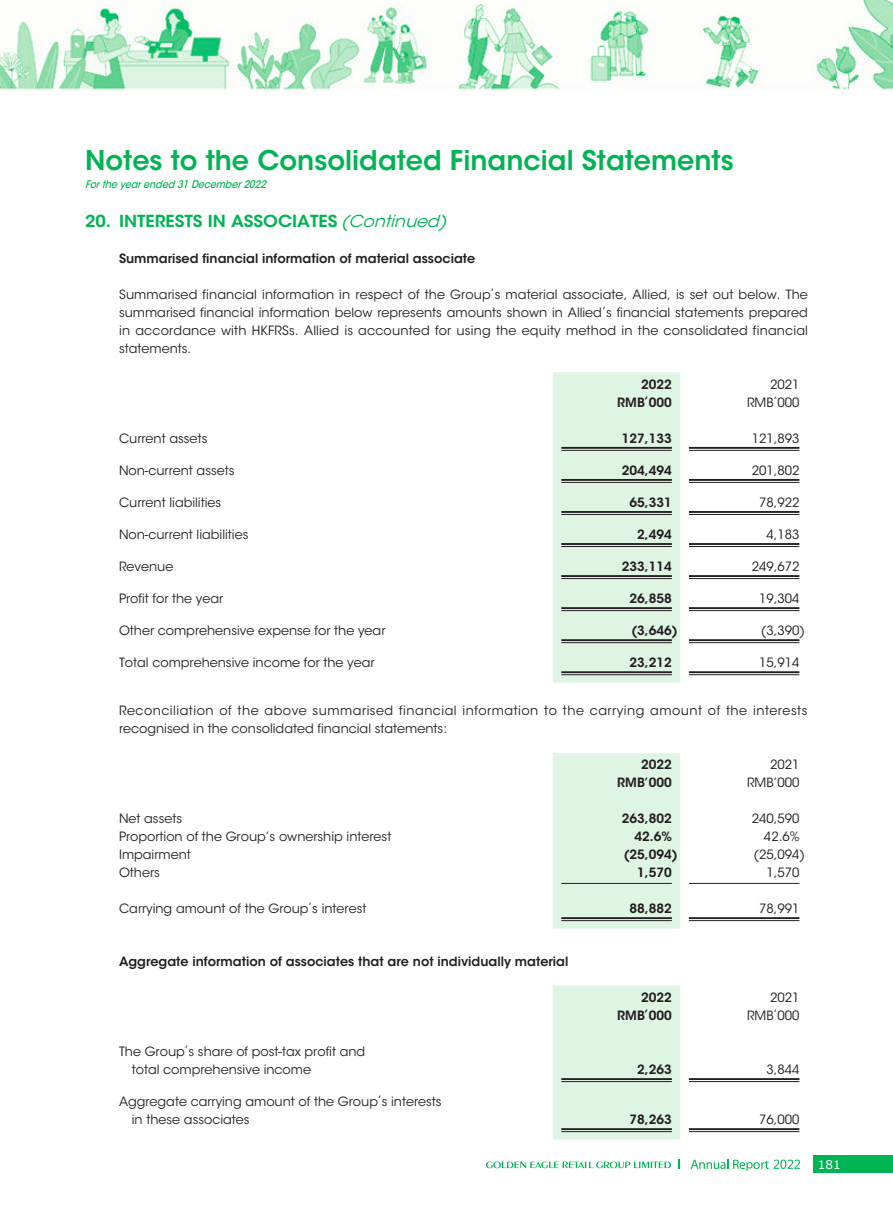
<style>
.page{position:relative;width:893px;height:1212px;background:#fff}
.page>*{position:absolute;margin:0;border:0;box-sizing:border-box;transform-origin:0 0}
.t1{font:600 27px "ITC Avant Garde Std";color:#00b353}
.t2{font:600 16.5px "ITC Avant Garde Std";color:#00b353;scale:1.05 1}
.t3{font:12.75px/18px "ITC Avant Garde Std";color:#231f20}
.t4{font:600 12.75px "ITC Avant Garde Std";color:#231f20}
.t5{font:12.75px/18px "ITC Avant Garde Std";letter-spacing:.04em;color:#231f20}
.t6{font:12px "Verdana";color:#fff}
.t7{font:italic 500 10.5px "ITC Avant Garde Std";color:#00b353;scale:.9 1}
.s1{font-weight:400;font-style:italic}
</style>
<div class="page">
<img style="left:0;top:0;width:893px;height:1171px">
<div style="left:813px;top:1155px;width:80px;height:18px;background:#00b353"></div>
<svg style="left:486px;top:1161px;width:185px;height:7px"></svg>
<svg style="left:691px;top:1159px;width:109px;height:11px"></svg>
<div style="left:553px;top:372px;width:127px;height:311px;background:#dff5e4"></div>
<hr style="left:561px;top:447px;width:111px;height:2px;background:#231f20">
<hr style="left:561px;top:450px;width:111px;height:1px;background:#231f20">
<hr style="left:689px;top:447px;width:110px;height:2px;background:#231f20">
<hr style="left:689px;top:450px;width:110px;height:1px;background:#231f20">
<hr style="left:561px;top:479px;width:111px;height:2px;background:#231f20">
<hr style="left:561px;top:482px;width:111px;height:1px;background:#231f20">
<hr style="left:689px;top:479px;width:110px;height:2px;background:#231f20">
<hr style="left:689px;top:482px;width:110px;height:1px;background:#231f20">
<hr style="left:561px;top:511px;width:111px;height:2px;background:#231f20">
<hr style="left:561px;top:514px;width:111px;height:1px;background:#231f20">
<hr style="left:689px;top:511px;width:110px;height:2px;background:#231f20">
<hr style="left:689px;top:514px;width:110px;height:1px;background:#231f20">
<hr style="left:561px;top:543px;width:111px;height:2px;background:#231f20">
<hr style="left:561px;top:546px;width:111px;height:1px;background:#231f20">
<hr style="left:689px;top:543px;width:110px;height:2px;background:#231f20">
<hr style="left:689px;top:546px;width:110px;height:1px;background:#231f20">
<hr style="left:561px;top:575px;width:111px;height:2px;background:#231f20">
<hr style="left:561px;top:578px;width:111px;height:1px;background:#231f20">
<hr style="left:689px;top:575px;width:110px;height:2px;background:#231f20">
<hr style="left:689px;top:578px;width:110px;height:1px;background:#231f20">
<hr style="left:561px;top:607px;width:111px;height:2px;background:#231f20">
<hr style="left:561px;top:610px;width:111px;height:1px;background:#231f20">
<hr style="left:689px;top:607px;width:110px;height:2px;background:#231f20">
<hr style="left:689px;top:610px;width:110px;height:1px;background:#231f20">
<hr style="left:561px;top:639px;width:111px;height:2px;background:#231f20">
<hr style="left:561px;top:642px;width:111px;height:1px;background:#231f20">
<hr style="left:689px;top:639px;width:110px;height:2px;background:#231f20">
<hr style="left:689px;top:642px;width:110px;height:1px;background:#231f20">
<hr style="left:561px;top:671px;width:111px;height:2px;background:#231f20">
<hr style="left:561px;top:674px;width:111px;height:1px;background:#231f20">
<hr style="left:689px;top:671px;width:110px;height:2px;background:#231f20">
<hr style="left:689px;top:674px;width:110px;height:1px;background:#231f20">
<div style="left:553px;top:753px;width:127px;height:175px;background:#dff5e4"></div>
<hr style="left:561px;top:883px;width:111px;height:1px;background:#231f20">
<hr style="left:689px;top:883px;width:110px;height:1px;background:#231f20">
<hr style="left:561px;top:917px;width:111px;height:2px;background:#231f20">
<hr style="left:561px;top:920px;width:111px;height:1px;background:#231f20">
<hr style="left:689px;top:917px;width:110px;height:2px;background:#231f20">
<hr style="left:689px;top:920px;width:110px;height:1px;background:#231f20">
<div style="left:553px;top:985px;width:127px;height:154px;background:#dff5e4"></div>
<hr style="left:561px;top:1078px;width:111px;height:2px;background:#231f20">
<hr style="left:561px;top:1081px;width:111px;height:1px;background:#231f20">
<hr style="left:689px;top:1078px;width:110px;height:2px;background:#231f20">
<hr style="left:689px;top:1081px;width:110px;height:1px;background:#231f20">
<hr style="left:561px;top:1128px;width:111px;height:2px;background:#231f20">
<hr style="left:561px;top:1131px;width:111px;height:1px;background:#231f20">
<hr style="left:689px;top:1128px;width:110px;height:2px;background:#231f20">
<hr style="left:689px;top:1131px;width:110px;height:1px;background:#231f20">
<h1 class="t1" style="left:85px;top:143px;width:650px">Notes to the Consolidated Financial Statements</h1>
<p class="t7" style="left:85px;top:177px;width:206px">Fortheyearended31December2022</p>
<p class="t2" style="left:85px;top:211px;width:351px">20. INTERESTS IN ASSOCIATES <span class="s1">(Continued)</span></p>
<p class="t4" style="left:119px;top:250px;width:358px">Summarised financial information of material associate</p>
<p class="t3" style="left:119px;top:285px;width:690px;text-align:justify">Summarised financial information in respect of the Group’s material associate, Allied, is set out below. The summarised financial information below represents amounts shown in Allied’s financial statements prepared in accordance with HKFRSs. Allied is accounted for using the equity method in the consolidated financial statements.</p>
<p class="t4" style="left:641px;top:376px;width:32px">2022</p>
<p class="t3" style="left:770px;top:375px;width:31px">2021</p>
<p class="t4" style="left:617px;top:394px;width:56px">RMB’000</p>
<p class="t3" style="left:747px;top:393px;width:54px">RMB’000</p>
<p class="t3" style="left:119px;top:429px;width:90px">Current assets</p>
<p class="t4" style="left:622px;top:430px;width:51px">127,133</p>
<p class="t3" style="left:752px;top:429px;width:49px">121,893</p>
<p class="t3" style="left:119px;top:461px;width:117px">Non-current assets</p>
<p class="t4" style="left:622px;top:462px;width:51px">204,494</p>
<p class="t3" style="left:752px;top:461px;width:49px">201,802</p>
<p class="t3" style="left:119px;top:493px;width:104px">Current liabilities</p>
<p class="t4" style="left:630px;top:494px;width:44px">65,331</p>
<p class="t3" style="left:759px;top:493px;width:42px">78,922</p>
<p class="t3" style="left:119px;top:525px;width:131px">Non-current liabilities</p>
<p class="t4" style="left:637px;top:526px;width:36px">2,494</p>
<p class="t3" style="left:766px;top:525px;width:35px">4,183</p>
<p class="t3" style="left:119px;top:557px;width:56px">Revenue</p>
<p class="t4" style="left:622px;top:558px;width:51px">233,114</p>
<p class="t3" style="left:752px;top:557px;width:49px">249,672</p>
<p class="t3" style="left:119px;top:589px;width:106px">Profit for the year</p>
<p class="t4" style="left:630px;top:590px;width:44px">26,858</p>
<p class="t3" style="left:759px;top:589px;width:42px">19,304</p>
<p class="t3" style="left:119px;top:621px;width:268px">Other comprehensive expense for the year</p>
<p class="t4" style="left:631px;top:622px;width:48px">(3,646)</p>
<p class="t3" style="left:761px;top:621px;width:46px">(3,390)</p>
<p class="t3" style="left:119px;top:653px;width:257px">Total comprehensive income for the year</p>
<p class="t4" style="left:630px;top:654px;width:44px">23,212</p>
<p class="t3" style="left:759px;top:653px;width:42px">15,914</p>
<p class="t5" style="left:119px;top:702px;width:690px">Reconciliation of the above summarised financial information to the carrying amount of the interests recognised in the consolidated financial statements:</p>
<p class="t4" style="left:641px;top:757px;width:32px">2022</p>
<p class="t3" style="left:770px;top:756px;width:31px">2021</p>
<p class="t4" style="left:617px;top:775px;width:56px">RMB’000</p>
<p class="t3" style="left:747px;top:774px;width:54px">RMB’000</p>
<p class="t3" style="left:119px;top:810px;width:65px">Net assets</p>
<p class="t4" style="left:622px;top:811px;width:51px">263,802</p>
<p class="t3" style="left:752px;top:810px;width:49px">240,590</p>
<p class="t3" style="left:119px;top:828px;width:274px">Proportion of the Group’s ownership interest</p>
<p class="t4" style="left:634px;top:829px;width:39px">42.6%</p>
<p class="t3" style="left:764px;top:828px;width:37px">42.6%</p>
<p class="t3" style="left:119px;top:846px;width:73px">Impairment</p>
<p class="t4" style="left:624px;top:847px;width:56px">(25,094)</p>
<p class="t3" style="left:753px;top:846px;width:53px">(25,094)</p>
<p class="t3" style="left:119px;top:864px;width:42px">Others</p>
<p class="t4" style="left:637px;top:865px;width:36px">1,570</p>
<p class="t3" style="left:766px;top:864px;width:35px">1,570</p>
<p class="t3" style="left:119px;top:899px;width:249px">Carrying amount of the Group’s interest</p>
<p class="t4" style="left:630px;top:900px;width:44px">88,882</p>
<p class="t3" style="left:759px;top:899px;width:42px">78,991</p>
<p class="t4" style="left:119px;top:953px;width:451px">Aggregate information of associates that are not individually material</p>
<p class="t3" style="left:132px;top:1042px;width:235px;text-indent:-13px">The Group’s share of post-tax profit and total comprehensive income</p>
<p class="t3" style="left:132px;top:1092px;width:311px;text-indent:-13px">Aggregate carrying amount of the Group’s interests in these associates</p>
<p class="t4" style="left:641px;top:989px;width:32px">2022</p>
<p class="t3" style="left:770px;top:988px;width:31px">2021</p>
<p class="t4" style="left:617px;top:1007px;width:56px">RMB’000</p>
<p class="t3" style="left:747px;top:1006px;width:54px">RMB’000</p>
<p class="t4" style="left:637px;top:1061px;width:36px">2,263</p>
<p class="t3" style="left:766px;top:1060px;width:35px">3,844</p>
<p class="t4" style="left:630px;top:1111px;width:44px">78,263</p>
<p class="t3" style="left:759px;top:1110px;width:42px">76,000</p>
<p class="t6" style="left:818px;top:1156px;width:24px">181</p>
</div>
